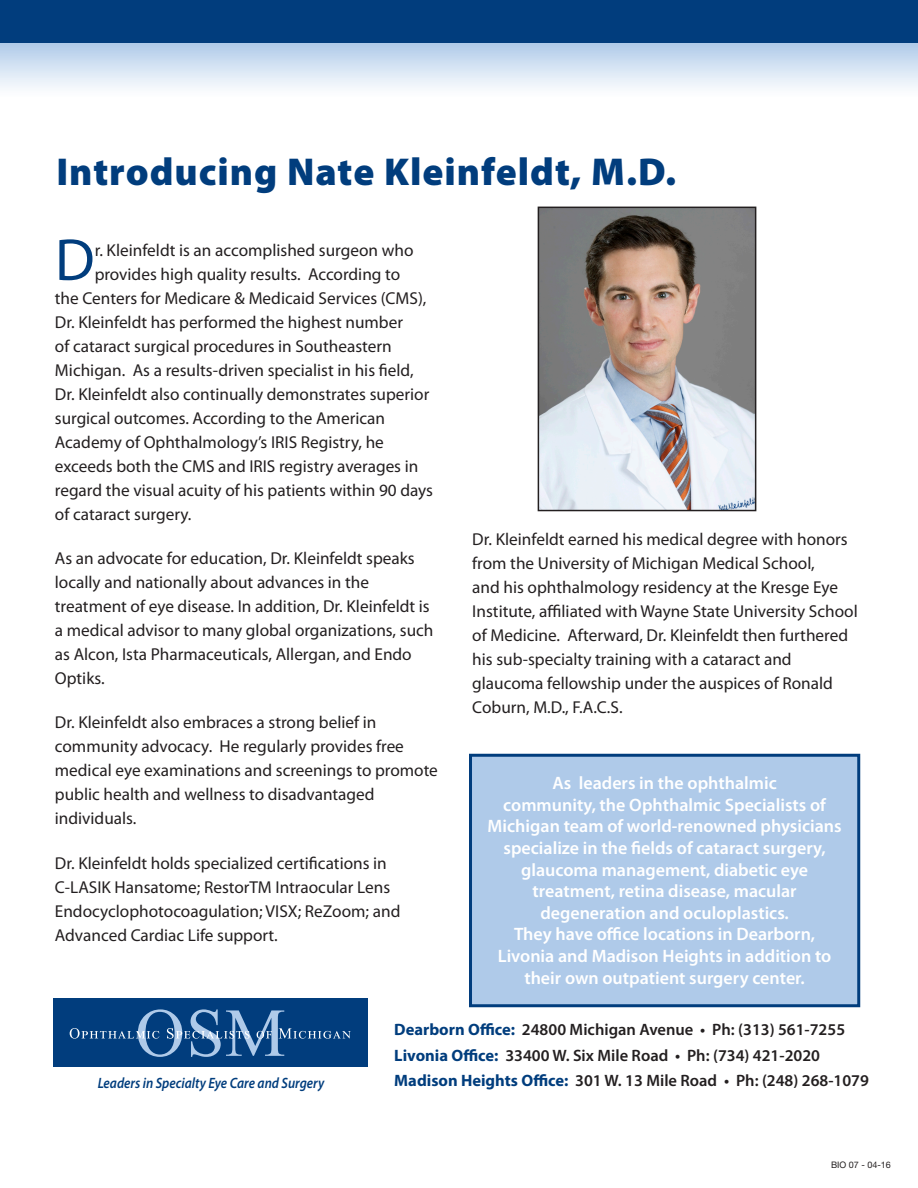
<style>
.page{position:relative;width:918px;height:1188px;background:#fff}
.page>*{position:absolute;margin:0;border:0;box-sizing:border-box;transform-origin:0 0}
.t1{font:59.7px "Myriad Pro";color:#013d7d}
.t2{font:900 39px "Myriad Pro";letter-spacing:.025em;color:#013d7d}
.t3{font:600 18px/21.6px "Myriad Pro";color:#fff;text-align:center}
.t4{font:17.25px/24px "Myriad Pro";color:#231f20}
.t5{font:600 16.5px "Myriad Pro";color:#231f20}
.t6{font:italic 600 15px "Myriad Pro";color:#013d7d;scale:.88 1}
.t7{font:9px "Helvetica Neue";color:#231f20}
.s1{font-weight:700;color:#013d7d}
</style>
<div class="page">
<div style="left:0;top:0;width:918px;height:46px;background:#013d7d"></div>
<div style="left:0;top:44px;width:918px;height:54px;background:linear-gradient(to bottom,#b2ccea,#fff)"></div>
<div style="left:53px;top:999px;width:315px;height:68px;background:#013d7d"></div>
<svg style="left:70px;top:1009px;width:281px;height:48px"></svg>
<div style="left:469px;top:754px;width:391px;height:253px;background:#afcae9;border:3px solid #013d7d"></div>
<img style="left:541px;top:210px;width:212px;height:298px">
<div style="left:538px;top:207px;width:218px;height:304px;border:2px solid #231f20"></div>
<p class="t2" style="left:56px;top:146px;width:621px">Introducing Nate Kleinfeldt, M.D.</p>
<p class="t1" style="left:55px;top:223px;width:41px">D</p>
<p class="t4" style="left:95px;top:238px;width:320px">r. Kleinfeldt is an accomplished surgeon who</p>
<p class="t4" style="left:95px;top:262px;width:307px">provides high quality results. According to</p>
<p class="t4" style="left:55px;top:286px;width:373px">the Centers for Medicare &amp; Medicaid Services (CMS),</p>
<p class="t4" style="left:55px;top:310px;width:350px">Dr. Kleinfeldt has performed the highest number</p>
<p class="t4" style="left:55px;top:334px;width:338px">of cataract surgical procedures in Southeastern</p>
<p class="t4" style="left:55px;top:358px;width:360px">Michigan. As a results-driven specialist in his field,</p>
<p class="t4" style="left:55px;top:382px;width:376px">Dr. Kleinfeldt also continually demonstrates superior</p>
<p class="t4" style="left:55px;top:406px;width:332px">surgical outcomes. According to the American</p>
<p class="t4" style="left:55px;top:430px;width:331px">Academy of Ophthalmology’s IRIS Registry, he</p>
<p class="t4" style="left:55px;top:454px;width:365px">exceeds both the CMS and IRIS registry averages in</p>
<p class="t4" style="left:55px;top:478px;width:380px">regard the visual acuity of his patients within 90 days</p>
<p class="t4" style="left:55px;top:502px;width:138px">of cataract surgery.</p>
<p class="t4" style="left:55px;top:546px;width:380px">As an advocate for education, Dr. Kleinfeldt speaks locally and nationally about advances in the treatment of eye disease. In addition, Dr. Kleinfeldt is a medical advisor to many global organizations, such as Alcon, Ista Pharmaceuticals, Allergan, and Endo Optiks.</p>
<p class="t4" style="left:55px;top:710px;width:385px">Dr. Kleinfeldt also embraces a strong belief in community advocacy. He regularly provides free medical eye examinations and screenings to promote public health and wellness to disadvantaged individuals.</p>
<p class="t4" style="left:55px;top:851px;width:347px">Dr. Kleinfeldt holds specialized certifications in C-LASIK Hansatome; RestorTM Intraocular Lens Endocyclophotocoagulation; VISX; ReZoom; and Advanced Cardiac Life support.</p>
<p class="t4" style="left:472px;top:527px;width:387px">Dr. Kleinfeldt earned his medical degree with honors from the University of Michigan Medical School,<br>and his ophthalmology residency at the Kresge Eye Institute, affiliated with Wayne State University School of Medicine. Afterward, Dr. Kleinfeldt then furthered his sub-specialty training with a cataract and glaucoma fellowship under the auspices of Ronald Coburn, M.D., F.A.C.S.</p>
<p class="t3" style="left:553px;top:772px;width:226px">As leaders in the ophthalmic</p>
<p class="t3" style="left:488px;top:793px;width:356px">community, the Ophthalmic Specialists of<br>Michigan team of world-renowned physicians specialize in the fields of cataract surgery,</p>
<p class="t3" style="left:521px;top:858px;width:288px">glaucoma management, diabetic eye</p>
<p class="t3" style="left:533px;top:880px;width:266px">treatment, retina disease, macular</p>
<p class="t3" style="left:540px;top:901px;width:250px">degeneration and oculoplastics.</p>
<p class="t3" style="left:514px;top:923px;width:303px">They have office locations in Dearborn,</p>
<p class="t3" style="left:498px;top:945px;width:335px">Livonia and Madison Heights in addition to their own outpatient surgery center.</p>
<p class="t5" style="left:394px;top:1019px;width:452px"><span class="s1">Dearborn Office:</span> 24800 Michigan Avenue • Ph: (313) 561-7255</p>
<p class="t5" style="left:394px;top:1045px;width:427px"><span class="s1">Livonia Office:</span> 33400 W. Six Mile Road • Ph: (734) 421-2020</p>
<p class="t6" style="left:98px;top:1073px;width:259px">Leaders in Specialty Eye Care and Surgery</p>
<p class="t5" style="left:394px;top:1070px;width:476px"><span class="s1">Madison Heights Office:</span> 301 W. 13 Mile Road • Ph: (248) 268-1079</p>
<p class="t7" style="left:831px;top:1160px;width:61px">BIO 07 - 04-16</p>
</div>
